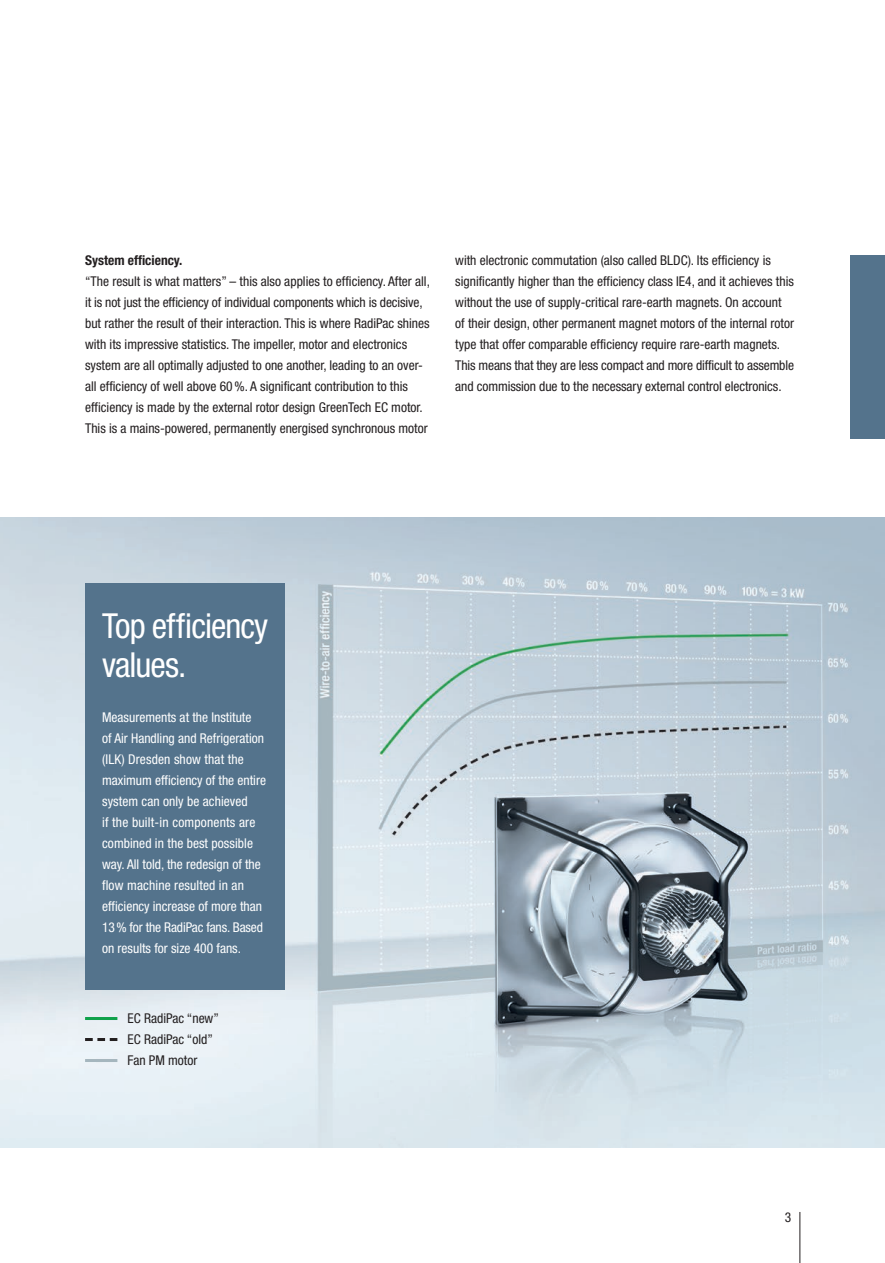
<style>
.page{position:relative;width:885px;height:1263px;background:#fff}
.page>*{position:absolute;margin:0;border:0;box-sizing:border-box;transform-origin:0 0}
.t1{font:condensed 34.5px/39px "Helvetica Neue LT Pro";letter-spacing:-.025em;color:#fff}
.t2{font:condensed 13.5px/21px "Helvetica Neue LT Pro";color:#231f20}
.t3{font:condensed 13.5px/21px "Helvetica Neue LT Pro";color:#fff}
.t4{font:700 condensed 13.5px "Helvetica Neue LT Pro";color:#231f20}
</style>
<div class="page">
<img style="left:0;top:517px;width:884px;height:630px">
<div style="left:850px;top:255px;width:34px;height:184px;background:#54738c"></div>
<hr style="left:85px;top:1017px;width:32px;height:3px;background:#0fa14a">
<svg style="left:85px;top:1038px;width:32px;height:3px"></svg>
<hr style="left:85px;top:1059px;width:32px;height:3px;background:#a5b6be">
<div style="left:85px;top:583px;width:200px;height:406px;background:#54738c"></div>
<hr style="left:799px;top:1212px;width:1px;height:51px;background:#231f20">
<p class="t4" style="left:85px;top:252px;width:99px">System efficiency.</p>
<p class="t2" style="left:85px;top:271px;width:346px">“The result is what matters” – this also applies to efficiency. After all, it is not just the efficiency of individual components which is decisive, but rather the result of their interaction. This is where RadiPac shines with its impressive statistics. The impeller, motor and electronics system are all optimally adjusted to one another, leading to an over&shy;all efficiency of well above 60%. A significant contribution to this efficiency is made by the external rotor design GreenTech EC motor.<br>This is a mains-powered, permanently energised synchronous motor</p>
<p class="t2" style="left:455px;top:250px;width:340px">with electronic commutation (also called BLDC). Its efficiency is significantly higher than the efficiency class IE4, and it achieves this without the use of supply-critical rare-earth magnets. On account of their design, other permanent magnet motors of the internal rotor type that offer comparable efficiency require rare-earth magnets.<br>This means that they are less compact and more difficult to assemble and commission due to the necessary external control electronics.</p>
<h1 class="t1" style="left:102px;top:606px;width:168px">Top efficiency values.</h1>
<p class="t3" style="left:102px;top:706px;width:165px">Measurements at the Institute<br>of Air Handling and Refrigeration (ILK) Dresden show that the maximum efficiency of the entire system can only be achieved<br>if the built-in components are combined in the best possible way. All told, the redesign of the flow machine resulted in an efficiency increase of more than<br>13% for the RadiPac fans. Based on results for size 400 fans.</p>
<p class="t2" style="left:128px;top:1008px;width:93px">EC RadiPac “new”<br>EC RadiPac “old”<br>Fan PM motor</p>
<p class="t2" style="left:784px;top:1206px;width:8px">3</p>
</div>
